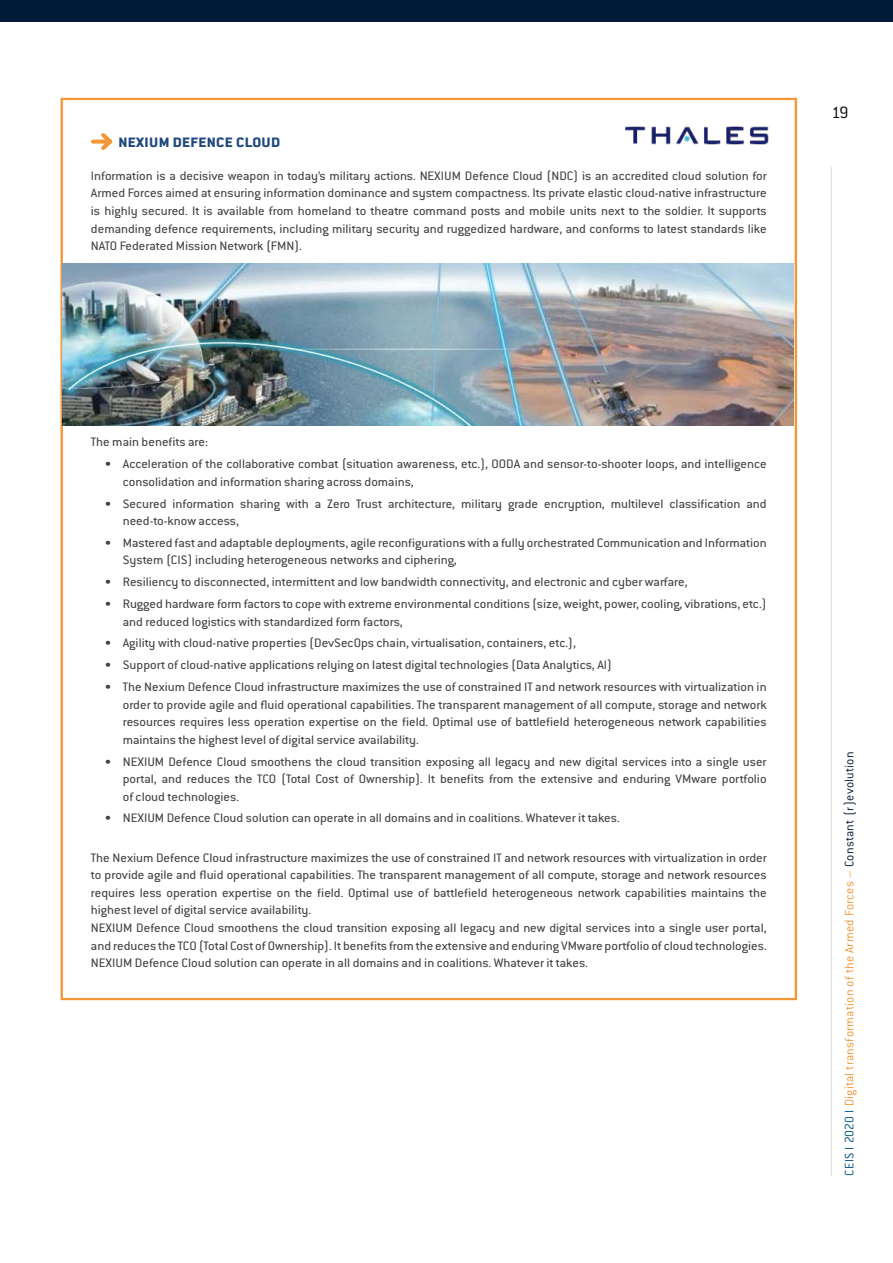
<style>
.page{position:relative;width:893px;height:1263px;background:#fff}
.page>*{position:absolute;margin:0;border:0;box-sizing:border-box;transform-origin:0 0}
.t1{font:300 18px "Conduit ITC Std";color:#000}
.t2{font:800 15px "Conduit ITC Std";letter-spacing:.02em;color:#1f497d;scale:1.07 1}
.t3{font:13.5px/17.5px "Conduit ITC Std";color:#424242;scale:1.07 1}
.t4{font:300 13.5px "Conduit ITC Std";letter-spacing:.015em;color:#f49638}
.s1{color:#00517e}
.s2{color:#021b39}
</style>
<div class="page">
<div style="left:0;top:0;width:893px;height:21px;background:#021b39"></div>
<hr style="left:831px;top:167px;width:1px;height:1009px;background:#000">
<hr style="left:61px;top:98px;width:736px;height:2px;background:#f49638">
<hr style="left:61px;top:998px;width:736px;height:2px;background:#f49638">
<hr style="left:61px;top:100px;width:2px;height:898px;background:#f49638">
<hr style="left:795px;top:100px;width:2px;height:898px;background:#f49638">
<svg style="left:93px;top:140px;width:4px;height:4px"></svg>
<svg style="left:97px;top:133px;width:16px;height:17px"></svg>
<img style="left:62px;top:264px;width:732px;height:161px">
<img style="left:625px;top:127px;width:143px;height:18px">
<p class="t2" style="left:118px;top:134px;width:153px">NEXIUM DEFENCE CLOUD</p>
<p class="t3" style="left:91px;top:167px;width:633px;text-align:justify">Information is a decisive weapon in today’s military actions. NEXIUM Defence Cloud (NDC) is an accredited cloud solution for Armed Forces aimed at ensuring information dominance and system compactness. Its private elastic cloud-native infrastructure is highly secured. It is available from homeland to theatre command posts and mobile units next to the soldier. It supports demanding defence requirements, including military security and ruggedized hardware, and conforms to latest standards like NATO Federated Mission Network (FMN).</p>
<h1 class="t1" style="left:831px;top:101px;width:19px">19</h1>
<p class="t3" style="left:91px;top:433px;width:111px">The main benefits are:</p>
<p class="t3" style="left:123px;top:455px;width:603px;text-indent:-18px">• Acceleration of the collaborative combat (situation awareness, etc.), OODA and sensor-to-shooter loops, and intelligence consolidation and information sharing across domains,</p>
<p class="t3" style="left:123px;top:494px;width:603px;text-indent:-18px">• Secured information sharing with a Zero Trust architecture, military grade encryption, multilevel classification and need-to-know access,</p>
<p class="t3" style="left:123px;top:533px;width:603px;text-indent:-18px">• Mastered fast and adaptable deployments, agile reconfigurations with a fully orchestrated Communication and Information<br>System (CIS) including heterogeneous networks and ciphering,</p>
<p class="t3" style="left:105px;top:573px;width:546px">• Resiliency to disconnected, intermittent and low bandwidth connectivity, and electronic and cyber warfare,</p>
<p class="t3" style="left:123px;top:595px;width:603px;text-indent:-18px">• Rugged hardware form factors to cope with extreme environmental conditions (size, weight, power, cooling, vibrations, etc.) and reduced logistics with standardized form factors,</p>
<p class="t3" style="left:105px;top:634px;width:442px">• Agility with cloud-native properties (DevSecOps chain, virtualisation, containers, etc.),</p>
<p class="t3" style="left:105px;top:656px;width:476px">• Support of cloud-native applications relying on latest digital technologies (Data Analytics, AI)</p>
<p class="t3" style="left:123px;top:678px;width:603px;text-align:justify;text-indent:-18px">• The Nexium Defence Cloud infrastructure maximizes the use of constrained IT and network resources with virtualization in order to provide agile and fluid operational capabilities. The transparent management of all compute, storage and network resources requires less operation expertise on the field. Optimal use of battlefield heterogeneous network capabilities maintains the highest level of digital service availability.</p>
<p class="t3" style="left:123px;top:752px;width:603px;text-align:justify;text-indent:-18px">• NEXIUM Defence Cloud smoothens the cloud transition exposing all legacy and new digital services into a single user portal, and reduces the TCO (Total Cost of Ownership). It benefits from the extensive and enduring VMware portfolio of cloud technologies.</p>
<p class="t3" style="left:105px;top:809px;width:483px">• NEXIUM Defence Cloud solution can operate in all domains and in coalitions. Whatever it takes.</p>
<p class="t3" style="left:91px;top:848px;width:633px">The Nexium Defence Cloud infrastructure maximizes the use of constrained IT and network resources with virtualization in order to provide agile and fluid operational capabilities. The transparent management of all compute, storage and network resources requires less operation expertise on the field. Optimal use of battlefield heterogeneous network capabilities maintains the highest level of digital service availability.<br>NEXIUM Defence Cloud smoothens the cloud transition exposing all legacy and new digital services into a single user portal, and reduces the TCO (Total Cost of Ownership). It benefits from the extensive and enduring VMware portfolio of cloud technologies.<br>NEXIUM Defence Cloud solution can operate in all domains and in coalitions. Whatever it takes.</p>
<p class="t4" style="left:841px;top:1176px;width:426px;rotate:-90deg"><span class="s1">CEIS I 2020 I</span> Digital transformation of the Armed Forces – <span class="s2">Constant (r)evolution</span></p>
</div>
